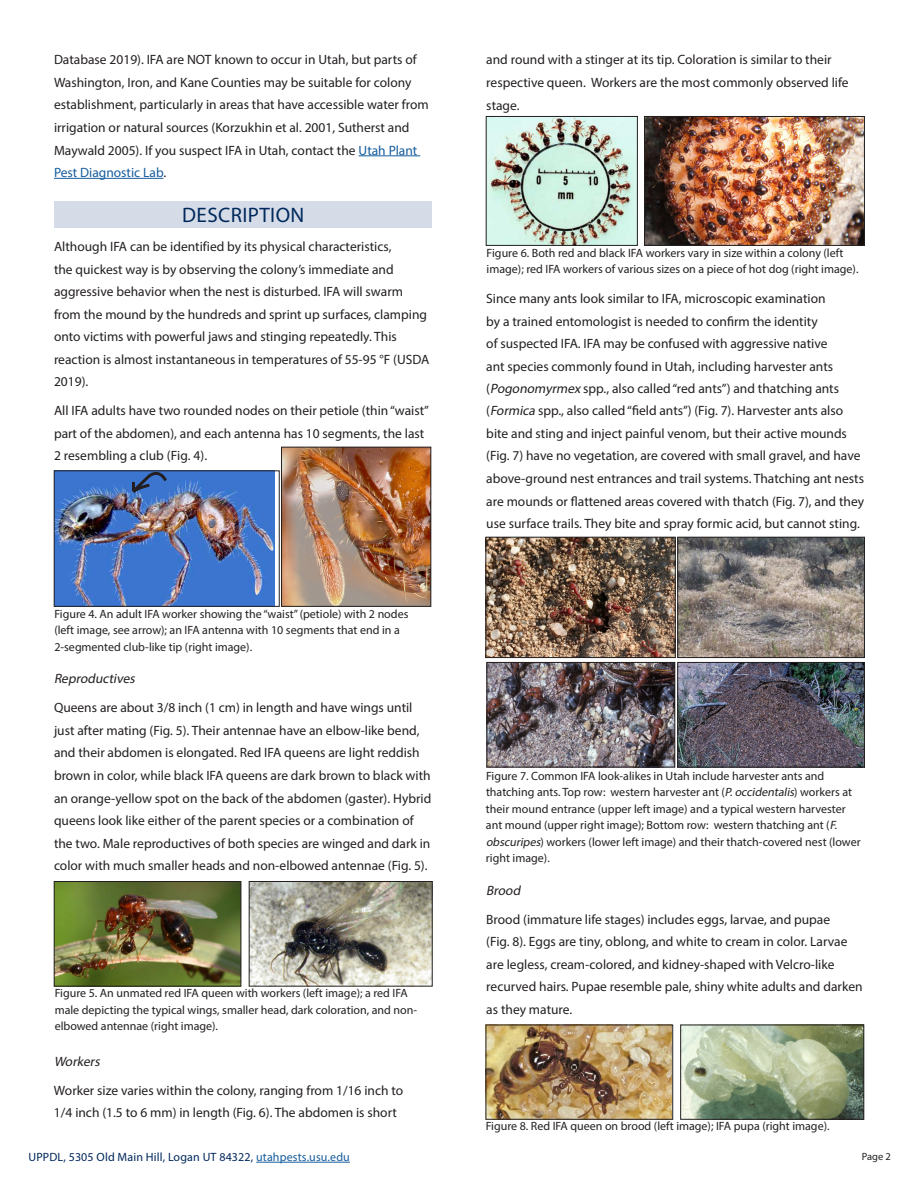
<style>
.page{position:relative;width:918px;height:1188px;background:#fff}
.page>*{position:absolute;margin:0;border:0;box-sizing:border-box;transform-origin:0 0}
.t1{font:21px "Myriad Pro";letter-spacing:.02em;color:#00295c}
.t2{font:13.5px/22.5px "Myriad Pro";color:#231f20}
.t3{font:italic 13.5px "Myriad Pro";color:#231f20}
.t4{font:12px/16.5px "Myriad Pro";color:#231f20}
.general_paragraph{font:12px "Myriad Pro";letter-spacing:.01em;color:#00295c}
.t5{font:10.5px "Myriad Pro";color:#231f20}
.s1{color:#175d9e}
.s2{font-style:italic}
</style>
<div class="page">
<hr style="left:359px;top:155px;width:61px;height:1px;background:#175d9e">
<hr style="left:54px;top:178px;width:109px;height:1px;background:#175d9e">
<hr style="left:256px;top:1162px;width:94px;height:1px;background:#175d9e">
<img style="left:251px;top:883px;width:179px;height:101px">
<div style="left:249px;top:881px;width:183px;height:105px;border:1px solid #231f20"></div>
<img style="left:56px;top:883px;width:183px;height:101px">
<div style="left:54px;top:881px;width:187px;height:105px;border:1px solid #231f20"></div>
<div style="left:54px;top:201px;width:378px;height:27px;background:#d5dce8"></div>
<img style="left:283px;top:449px;width:146px;height:156px">
<div style="left:281px;top:447px;width:150px;height:160px;border:1px solid #231f20"></div>
<img style="left:56px;top:473px;width:218px;height:132px">
<div style="left:54px;top:471px;width:225px;height:136px;border:1px solid #231f20"></div>
<img style="left:488px;top:1027px;width:183px;height:90px">
<img style="left:682px;top:1027px;width:180px;height:90px">
<div style="left:680px;top:1025px;width:184px;height:94px;border:1px solid #231f20"></div>
<img style="left:680px;top:539px;width:183px;height:117px">
<div style="left:678px;top:537px;width:187px;height:121px;border:1px solid #231f20"></div>
<img style="left:488px;top:539px;width:185px;height:117px">
<div style="left:486px;top:537px;width:189px;height:121px;border:1px solid #231f20"></div>
<svg style="left:128px;top:470px;width:42px;height:27px"></svg>
<img style="left:488px;top:118px;width:148px;height:126px">
<div style="left:486px;top:116px;width:152px;height:130px;border:1px solid #231f20"></div>
<img style="left:646px;top:118px;width:217px;height:126px">
<div style="left:644px;top:116px;width:221px;height:130px;border:1px solid #231f20"></div>
<img style="left:489px;top:664px;width:184px;height:101px">
<div style="left:487px;top:662px;width:188px;height:105px;border:1px solid #231f20"></div>
<img style="left:680px;top:664px;width:183px;height:101px">
<div style="left:678px;top:662px;width:187px;height:105px;border:1px solid #231f20"></div>
<p class="t2" style="left:54px;top:48px;width:376px">Database 2019). IFA are NOT known to occur in Utah, but parts of Washington, Iron, and Kane Counties may be suitable for colony establishment, particularly in areas that have accessible water from irrigation or natural sources (Korzukhin et al. 2001, Sutherst and Maywald 2005). If you suspect IFA in Utah, contact the <span class="s1">Utah Plant Pest Diagnostic Lab</span>.</p>
<p class="t1" style="left:182px;top:202px;width:124px">DESCRIPTION</p>
<p class="t2" style="left:54px;top:235px;width:377px">Although IFA can be identified by its physical characteristics,<br>the quickest way is by observing the colony’s immediate and aggressive behavior when the nest is disturbed. IFA will swarm from the mound by the hundreds and sprint up surfaces, clamping onto victims with powerful jaws and stinging repeatedly. This reaction is almost instantaneous in temperatures of 55-95 °F (USDA 2019).</p>
<p class="t2" style="left:54px;top:399px;width:377px">All IFA adults have two rounded nodes on their petiole (thin “waist” part of the abdomen), and each antenna has 10 segments, the last<br>2 resembling a club (Fig. 4).</p>
<p class="t4" style="left:54px;top:605px;width:356px">Figure 4. An adult IFA worker showing the “waist” (petiole) with 2 nodes (left image, see arrow); an IFA antenna with 10 segments that end in a<br>2-segmented club-like tip (right image).</p>
<p class="t3" style="left:54px;top:670px;width:85px">Reproductives</p>
<p class="t2" style="left:54px;top:696px;width:379px">Queens are about 3/8 inch (1 cm) in length and have wings until just after mating (Fig. 5). Their antennae have an elbow-like bend, and their abdomen is elongated. Red IFA queens are light reddish brown in color, while black IFA queens are dark brown to black with an orange-yellow spot on the back of the abdomen (gaster). Hybrid queens look like either of the parent species or a combination of the two. Male reproductives of both species are winged and dark in color with much smaller heads and non-elbowed antennae (Fig. 5).</p>
<p class="t4" style="left:55px;top:985px;width:364px">Figure 5. An unmated red IFA queen with workers (left image); a red IFA male depicting the typical wings, smaller head, dark coloration, and non&shy;elbowed antennae (right image).</p>
<p class="t3" style="left:54px;top:1053px;width:50px">Workers</p>
<p class="t2" style="left:54px;top:1079px;width:351px">Worker size varies within the colony, ranging from 1/16 inch to<br>1/4 inch (1.5 to 6 mm) in length (Fig. 6). The abdomen is short</p>
<p class="t2" style="left:486px;top:49px;width:364px">and round with a stinger at its tip. Coloration is similar to their respective queen. Workers are the most commonly observed life stage.</p>
<p class="t4" style="left:487px;top:244px;width:373px">Figure 6. Both red and black IFA workers vary in size within a colony (left image); red IFA workers of various sizes on a piece of hot dog (right image).</p>
<p class="t2" style="left:486px;top:287px;width:379px">Since many ants look similar to IFA, microscopic examination<br>by a trained entomologist is needed to confirm the identity<br>of suspected IFA. IFA may be confused with aggressive native<br>ant species commonly found in Utah, including harvester ants (<span class="s2">Pogonomyrmex</span> spp., also called “red ants”) and thatching ants (<span class="s2">Formica</span> spp., also called “field ants”) (Fig. 7). Harvester ants also bite and sting and inject painful venom, but their active mounds (Fig. 7) have no vegetation, are covered with small gravel, and have above-ground nest entrances and trail systems. Thatching ant nests are mounds or flattened areas covered with thatch (Fig. 7), and they use surface trails. They bite and spray formic acid, but cannot sting.</p>
<p class="t4" style="left:486px;top:767px;width:376px">Figure 7. Common IFA look-alikes in Utah include harvester ants and thatching ants. Top row: western harvester ant (<span class="s2">P.occidentalis</span>) workers at their mound entrance (upper left image) and a typical western harvester ant mound (upper right image); Bottom row: western thatching ant (<span class="s2">F. obscuripes</span>) workers (lower left image) and their thatch-covered nest (lower right image).</p>
<p class="t3" style="left:486px;top:882px;width:38px">Brood</p>
<p class="t2" style="left:486px;top:908px;width:378px">Brood (immature life stages) includes eggs, larvae, and pupae<br>(Fig. 8). Eggs are tiny, oblong, and white to cream in color. Larvae are legless, cream-colored, and kidney-shaped with Velcro-like recurved hairs. Pupae resemble pale, shiny white adults and darken as they mature.</p>
<p class="t4" style="left:486px;top:1118px;width:345px">Figure 8. Red IFA queen on brood (left image); IFA pupa (right image).</p>
<p class="general_paragraph" style="left:28px;top:1150px;width:323px">UPPDL, 5305 Old Main Hill, Logan UT 84322, <span class="s1">utahpests.usu.edu</span></p>
<p class="t5" style="left:862px;top:1150px;width:31px">Page 2</p>
</div>
